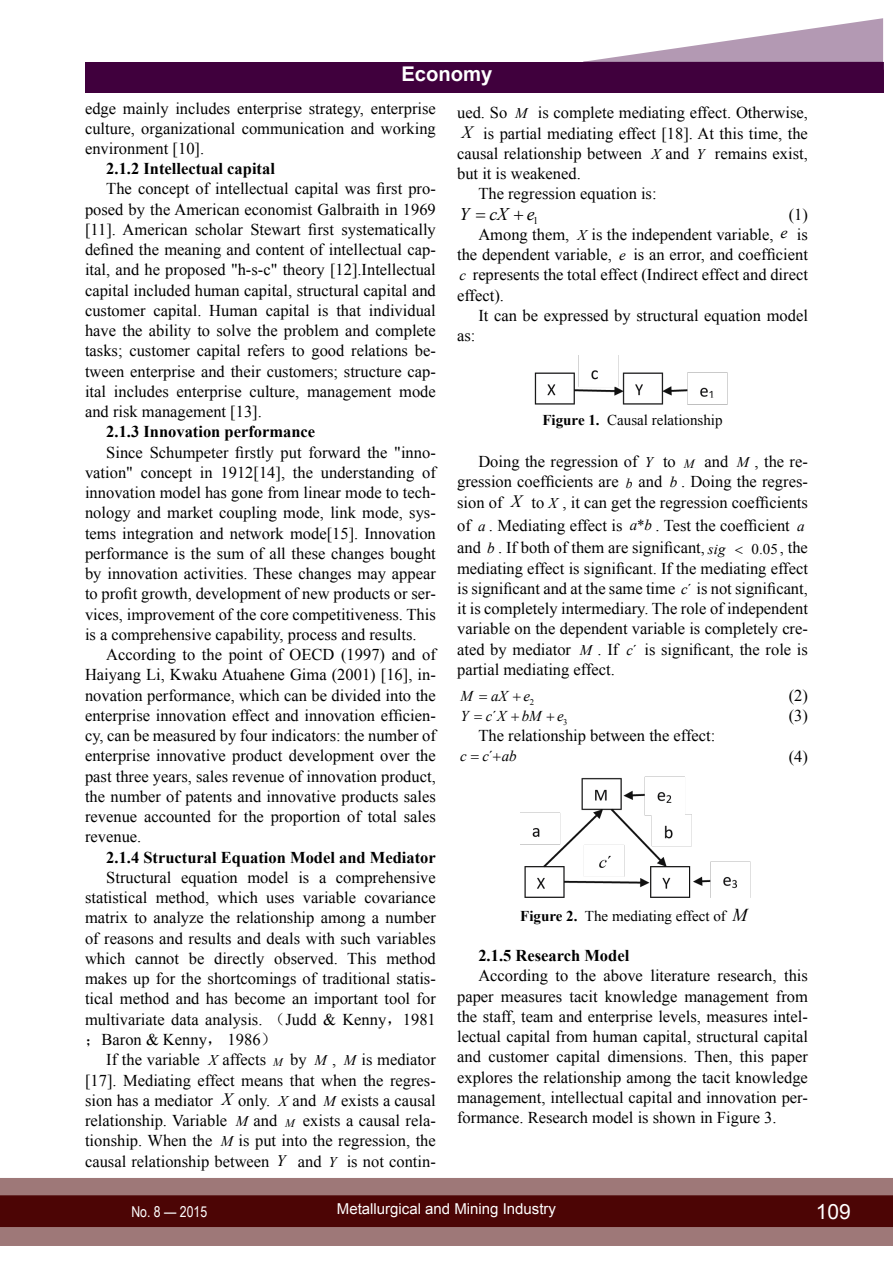
<style>
.page{position:relative;width:893px;height:1263px;background:#fff}
.page>*{position:absolute;margin:0;border:0;box-sizing:border-box;transform-origin:0 0}
.t1{font:21px "Arial";color:#fff}
.t2{font:700 20.25px "Arial";color:#fff}
.t3{font:italic 17.85px "Times New Roman";color:#000}
.t4{font:16.5px/20.2px "Times New Roman";color:#000;text-align:justify}
.t5{font:700 16.5px "Times New Roman";color:#000}
.t6{font:italic 15.15px "Times New Roman";color:#000}
.t7{font:15px "Times New Roman";color:#000}
.t8{font:15px "Arial";color:#fff}
.t9{font:italic 15px "Times New Roman";letter-spacing:.32em;color:#000}
.t10{font:15px "Arial Narrow";color:#fff}
.t11{font:14.85px "Times New Roman";color:#000}
.t12{font:8.7px "Times New Roman";color:#000}
.s1{font-family:"Sim Sun"}
.s2{font-style:italic;font-size:14.85px}
.s3{font-style:italic;font-size:11.7px}
.s4{font-style:italic;font-size:17.4px}
.s5{font-style:italic;font-size:16.05px}
.s6{font-style:italic;font-size:16.2px}
.s7{font-style:italic;font-size:14.7px}
.s8{font-weight:700}
.s9{font-style:italic;font-size:12.6px}
.s10{font-style:italic;font-size:13.8px}
.s11{font-style:italic;font-size:15.15px}
.s12{font-size:15.15px}
.s13{font-size:16.5px}
.s14{font-style:italic;font-size:15px}
.s15{font-size:15px}
.s16{font-style:normal}
.s17{font-style:italic;font-size:18.15px}
</style>
<div class="page">
<div style="left:0;top:1178px;width:893px;height:68px;background:#9e7878"></div>
<div style="left:0;top:1195px;width:893px;height:32px;background:#4c0505;border:2px solid #4c0505"></div>
<div style="left:85px;top:62px;width:798px;height:30px;background:#40003d"></div>
<svg style="left:583px;top:18px;width:300px;height:44px"></svg>
<img style="left:534px;top:355px;width:194px;height:50px">
<img style="left:520px;top:776px;width:231px;height:121px">
<p class="t2" style="left:401px;top:61px;width:93px">Economy</p>
<p class="t4" style="left:85px;top:98px;width:352px">edge mainly includes enterprise strategy, enterprise culture, organizational communication and working environment [10].</p>
<p class="t5" style="left:106px;top:157px;width:170px">2.1.2 Intellectual capital</p>
<p class="t4" style="left:85px;top:179px;width:352px;text-indent:21px">The concept of intellectual capital was first pro&shy;posed by the American economist Galbraith in 1969 [11]. American scholar Stewart first systematically defined the meaning and content of intellectual cap&shy;ital, and he proposed "h-s-c" theory [12].Intellectual capital included human capital, structural capital and customer capital. Human capital is that individual have the ability to solve the problem and complete tasks; customer capital refers to good relations be&shy;tween enterprise and their customers; structure cap&shy;ital includes enterprise culture, management mode and risk management [13].</p>
<p class="t5" style="left:106px;top:420px;width:210px">2.1.3 Innovation performance</p>
<p class="t4" style="left:85px;top:442px;width:352px;text-indent:21px">Since Schumpeter firstly put forward the "inno&shy;vation" concept in 1912[14], the understanding of innovation model has gone from linear mode to tech&shy;nology and market coupling mode, link mode, sys&shy;tems integration and network mode[15]. Innovation performance is the sum of all these changes bought by innovation activities. These changes may appear to profit growth, development of new products or ser&shy;vices, improvement of the core competitiveness. This is a comprehensive capability, process and results.</p>
<p class="t4" style="left:85px;top:644px;width:352px;text-indent:21px">According to the point of OECD (1997) and of Haiyang Li, Kwaku Atuahene Gima (2001) [16], in&shy;novation performance, which can be divided into the enterprise innovation effect and innovation efficien&shy;cy, can be measured by four indicators: the number of enterprise innovative product development over the past three years, sales revenue of innovation product, the number of patents and innovative products sales revenue accounted for the proportion of total sales revenue.</p>
<p class="t5" style="left:106px;top:846px;width:331px">2.1.4 Structural Equation Model and Mediator</p>
<p class="t4" style="left:85px;top:867px;width:352px;text-indent:21px">Structural equation model is a comprehensive statistical method, which uses variable covariance matrix to analyze the relationship among a number of reasons and results and deals with such variables which cannot be directly observed. This method makes up for the shortcomings of traditional statis&shy;tical method and has become an important tool for multivariate data analysis. <span class="s1">（</span>Judd &amp; Kenny<span class="s1">，</span>1981<span class="s1">；</span>Baron &amp; Kenny<span class="s1">，</span> 1986<span class="s1">）</span></p>
<p class="t4" style="left:85px;top:1049px;width:352px;text-indent:21px">If the variable <span class="s2">X</span> affects <span class="s3">M</span> by <span class="s2">M</span> , <span class="s2">M</span> is mediator [17]. Mediating effect means that when the regres&shy;sion has a mediator <span class="s4">X</span> only. <span class="s2">X</span> and <span class="s2">M</span> exists a causal relationship. Variable <span class="s2">M</span> and <span class="s3">M</span> exists a causal rela&shy;tionship. When the <span class="s2">M</span> is put into the regression, the causal relationship between <span class="s5">Y</span> and <span class="s2">Y</span> is not contin-</p>
<p class="t4" style="left:457px;top:102px;width:352px">ued. So <span class="s2">M</span> is complete mediating effect. Otherwise,</p>
<p class="t4" style="left:462px;top:123px;width:348px"><span class="s4">X</span> is partial mediating effect [18]. At this time, the</p>
<p class="t4" style="left:457px;top:143px;width:352px">causal relationship between <span class="s2">X</span> and <span class="s2">Y</span> remains exist,</p>
<p class="t4" style="left:457px;top:163px;width:125px">but it is weakened.</p>
<p class="t4" style="left:478px;top:183px;width:180px">The regression equation is:</p>
<p class="t3" style="left:460px;top:201px;width:80px">Y cX e<sub>1</sub></p>
<p class="t4" style="left:789px;top:204px;width:21px">(1)</p>
<p class="t4" style="left:478px;top:224px;width:331px">Among them, <span class="s2">X</span> is the independent variable, <span class="s6">e</span> is</p>
<p class="t4" style="left:457px;top:244px;width:352px">the dependent variable, <span class="s7">e</span> is an error, and coefficient</p>
<p class="t4" style="left:460px;top:264px;width:350px"><span class="s7">c</span> represents the total effect (Indirect effect and direct</p>
<p class="t4" style="left:457px;top:285px;width:48px">effect).</p>
<p class="t4" style="left:478px;top:305px;width:331px">It can be expressed by structural equation model</p>
<p class="t4" style="left:457px;top:325px;width:20px">as:</p>
<p class="t7" style="left:542px;top:410px;width:182px"><span class="s8">Figure 1.</span> Causal relationship</p>
<p class="t4" style="left:457px;top:451px;width:352px;text-indent:21px">Doing the regression of <span class="s2">Y</span> to <span class="s9">M</span> and <span class="s2">M</span> , the re&shy;gression coefficients are <span class="s10">b</span> and <span class="s11">b</span> . Doing the regres&shy;sion of <span class="s4">X</span> to <span class="s2">X</span> , it can get the regression coefficients</p>
<p class="t4" style="left:457px;top:513px;width:349px;line-height:23px">of <span class="s7">a</span> . Mediating effect is <span class="s11">a b</span><span class="s12">*</span> . Test the coefficient <span class="s7">a </span>and <span class="s11">b</span> . If both of them are significant, <span class="s2">sig</span></p>
<p class="t11" style="left:752px;top:539px;width:58px">0.05 <span class="s13">, the</span></p>
<p class="t4" style="left:457px;top:558px;width:352px">mediating effect is significant. If the mediating effect is significant and at the same time <span class="s14">c</span><span class="s15">´</span> is not significant, it is completely intermediary. The role of independent variable on the dependent variable is completely cre&shy;ated by mediator <span class="s2">M</span> . If <span class="s14">c</span><span class="s15">´</span> is significant, the role is partial mediating effect.</p>
<p class="t9" style="left:461px;top:685px;width:75px">M aX e<sub>2</sub></p>
<p class="t4" style="left:789px;top:685px;width:21px">(2)</p>
<p class="t12" style="left:563px;top:716px;width:6px">3</p>
<p class="t7" style="left:492px;top:706px;width:6px">´</p>
<p class="t4" style="left:789px;top:705px;width:21px">(3)</p>
<p class="t4" style="left:478px;top:725px;width:239px">The relationship between the effect:</p>
<p class="t6" style="left:460px;top:746px;width:58px">c c<span class="s16">´</span> ab</p>
<p class="t4" style="left:789px;top:746px;width:21px">(4)</p>
<p class="t9" style="left:460px;top:706px;width:105px">Y cXbMe</p>
<p class="t7" style="left:520px;top:906px;width:229px"><span class="s8">Figure 2.</span> The mediating effect of <span class="s17">M</span></p>
<p class="t5" style="left:478px;top:944px;width:152px">2.1.5 Research Model</p>
<p class="t4" style="left:457px;top:965px;width:352px;text-indent:21px">According to the above literature research, this paper measures tacit knowledge management from the staff, team and enterprise levels, measures intel&shy;lectual capital from human capital, structural capital and customer capital dimensions. Then, this paper explores the relationship among the tacit knowledge management, intellectual capital and innovation per&shy;formance. Research model is shown in Figure 3.</p>
<p class="t10" style="left:131px;top:1200px;width:77px">No. 8 — 2015</p>
<p class="t8" style="left:337px;top:1199px;width:221px">Metallurgical and Mining Industry</p>
<p class="t1" style="left:816px;top:1197px;width:37px">109</p>
</div>
